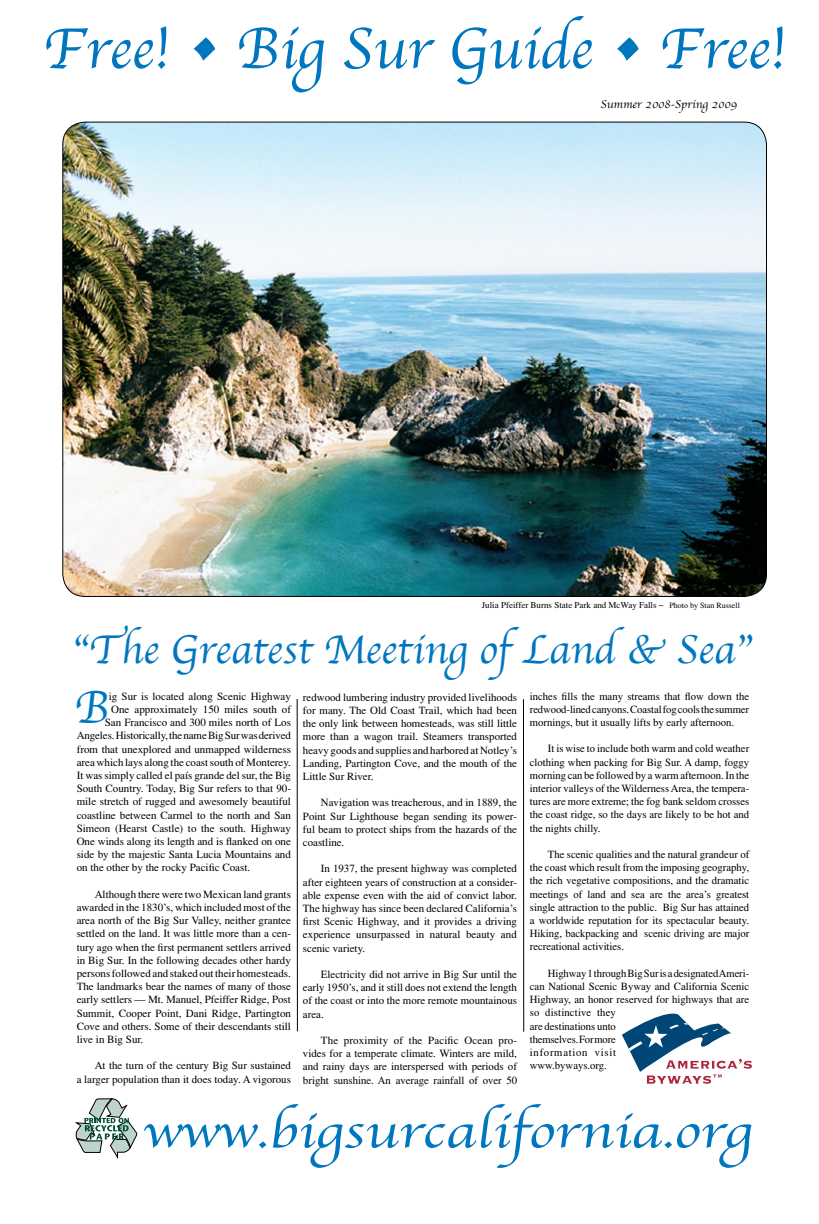
<style>
.page{position:relative;width:819px;height:1224px;background:#fff}
.page>*{position:absolute;margin:0;border:0;box-sizing:border-box;transform-origin:0 0}
.t1{font:60px "Apple Chancery";color:#0076bf}
.t2{font:50px "Apple Chancery";color:#0076bf;scale:1.2 1}
.t3{font:48px "Apple Chancery";color:#0076bf}
.t4{font:42px "Apple Chancery";color:#0076bf}
.t5{font:12px "Apple Chancery";color:#000}
.t6{font:11px/13.2px "Times";color:#000;text-align:justify}
.t7{font:9px "Times";color:#000}
.s1{font-size:8px}
</style>
<div class="page">
<hr style="left:523px;top:699px;width:1px;height:333px;background:#000">
<hr style="left:297px;top:699px;width:1px;height:332px;background:#000">
<img style="left:63px;top:122px;width:703px;height:474px;border-radius:23px">
<svg style="left:622px;top:1014px;width:130px;height:70px"></svg>
<svg style="left:75px;top:1098px;width:63px;height:61px"></svg>
<h1 class="t1" style="left:43px;top:1px;width:744px">Free! • Big Sur Guide • Free!</h1>
<p class="t5" style="left:601px;top:94px;width:138px">Summer 2008-Spring 2009</p>
<p class="t7" style="left:482px;top:599px;width:260px">Julia Pfeiffer Burns State Park and McWay Falls ~ <span class="s1">Photo by Stan Russell</span></p>
<h3 class="t4" style="left:72px;top:616px;width:681px">“The Greatest Meeting of Land &amp; Sea”</h3>
<h3 class="t3" style="left:74px;top:669px;width:36px">B</h3>
<p class="t6" style="left:109px;top:690px;width:184px">ig Sur is located along Scenic Highway</p>
<p class="t6" style="left:111px;top:703px;width:181px">One approximately 150 miles south of</p>
<p class="t6" style="left:105px;top:716px;width:188px">San Francisco and 300 miles north of Los</p>
<p class="t6" style="left:77px;top:729px;width:216px">Angeles. Historically, the name Big Sur was derived</p>
<p class="t6" style="left:77px;top:742px;width:216px">from that unexplored and unmapped wilderness</p>
<p class="t6" style="left:77px;top:756px;width:216px">area which lays along the coast south of Monterey.</p>
<p class="t6" style="left:77px;top:769px;width:216px">It was simply called el país grande del sur, the Big</p>
<p class="t6" style="left:77px;top:782px;width:216px">South Country. Today, Big Sur refers to that 90-</p>
<p class="t6" style="left:77px;top:795px;width:216px">mile stretch of rugged and awesomely beautiful</p>
<p class="t6" style="left:77px;top:808px;width:216px">coastline between Carmel to the north and San</p>
<p class="t6" style="left:77px;top:822px;width:216px">Simeon (Hearst Castle) to the south. Highway</p>
<p class="t6" style="left:77px;top:835px;width:216px">One winds along its length and is flanked on one</p>
<p class="t6" style="left:77px;top:848px;width:216px">side by the majestic Santa Lucia Mountains and</p>
<p class="t6" style="left:77px;top:861px;width:175px">on the other by the rocky Pacific Coast.</p>
<p class="t6" style="left:77px;top:888px;width:216px;text-indent:18px">Although there were two Mexican land grants awarded in the 1830’s, which included most of the area north of the Big Sur Valley, neither grantee settled on the land. It was little more than a cen&shy;tury ago when the first permanent settlers arrived in Big Sur. In the following decades other hardy persons followed and staked out their homesteads.<br>The landmarks bear the names of many of those early settlers — Mt. Manuel, Pfeiffer Ridge, Post Summit, Cooper Point, Dani Ridge, Partington Cove and others. Some of their descendants still live in Big Sur.</p>
<p class="t6" style="left:77px;top:1059px;width:216px;text-align:right">At the turn of the century Big Sur sustained<br>a larger population than it does today. A vigorous</p>
<p class="t6" style="left:303px;top:690px;width:216px">redwood lumbering industry provided livelihoods for many. The Old Coast Trail, which had been the only link between homesteads, was still little more than a wagon trail. Steamers transported heavy goods and supplies and harbored at Notley’s Landing, Partington Cove, and the mouth of the Little Sur River.</p>
<p class="t6" style="left:303px;top:796px;width:216px;text-indent:18px">Navigation was treacherous, and in 1889, the Point Sur Lighthouse began sending its power&shy;ful beam to protect ships from the hazards of the coastline.</p>
<p class="t6" style="left:303px;top:862px;width:216px;text-indent:18px">In 1937, the present highway was completed after eighteen years of construction at a consider&shy;able expense even with the aid of convict labor.<br>The highway has since been declared California’s first Scenic Highway, and it provides a driving experience unsurpassed in natural beauty and scenic variety.</p>
<p class="t6" style="left:303px;top:968px;width:216px;text-indent:18px">Electricity did not arrive in Big Sur until the early 1950’s, and it still does not extend the length of the coast or into the more remote mountainous area.</p>
<p class="t6" style="left:303px;top:1034px;width:216px;text-indent:18px">The proximity of the Pacific Ocean pro&shy;vides for a temperate climate. Winters are mild, and rainy days are interspersed with periods of bright sunshine. An average rainfall of over 50</p>
<p class="t6" style="left:530px;top:689px;width:221px">inches fills the many streams that flow down the redwood-lined canyons. Coastal fog cools the summer mornings, but it usually lifts by early afternoon.</p>
<p class="t6" style="left:530px;top:742px;width:221px;text-indent:18px">It is wise to include both warm and cold weather clothing when packing for Big Sur. A damp, foggy morning can be followed by a warm afternoon. In the interior valleys of the Wilderness Area, the tempera&shy;tures are more extreme; the fog bank seldom crosses the coast ridge, so the days are likely to be hot and the nights chilly.</p>
<p class="t6" style="left:530px;top:848px;width:221px;text-indent:18px">The scenic qualities and the natural grandeur of the coast which result from the imposing geography, the rich vegetative compositions, and the dramatic meetings of land and sea are the area’s greatest single attraction to the public. Big Sur has attained a worldwide reputation for its spectacular beauty.<br>Hiking, backpacking and scenic driving are major recreational activities.</p>
<p class="t6" style="left:530px;top:967px;width:221px;text-align:left;text-indent:18px">Highway 1 through Big Sur is a designated Ameri&shy;can National Scenic Byway and California Scenic<br>Highway, an honor reserved for highways that are so distinctive they<br>are destinations unto<br>themselves. For more<br>information visit<br>www.byways.org.</p>
<h2 class="t2" style="left:143px;top:1091px;width:509px">www.bigsurcalifornia.org</h2>
</div>
